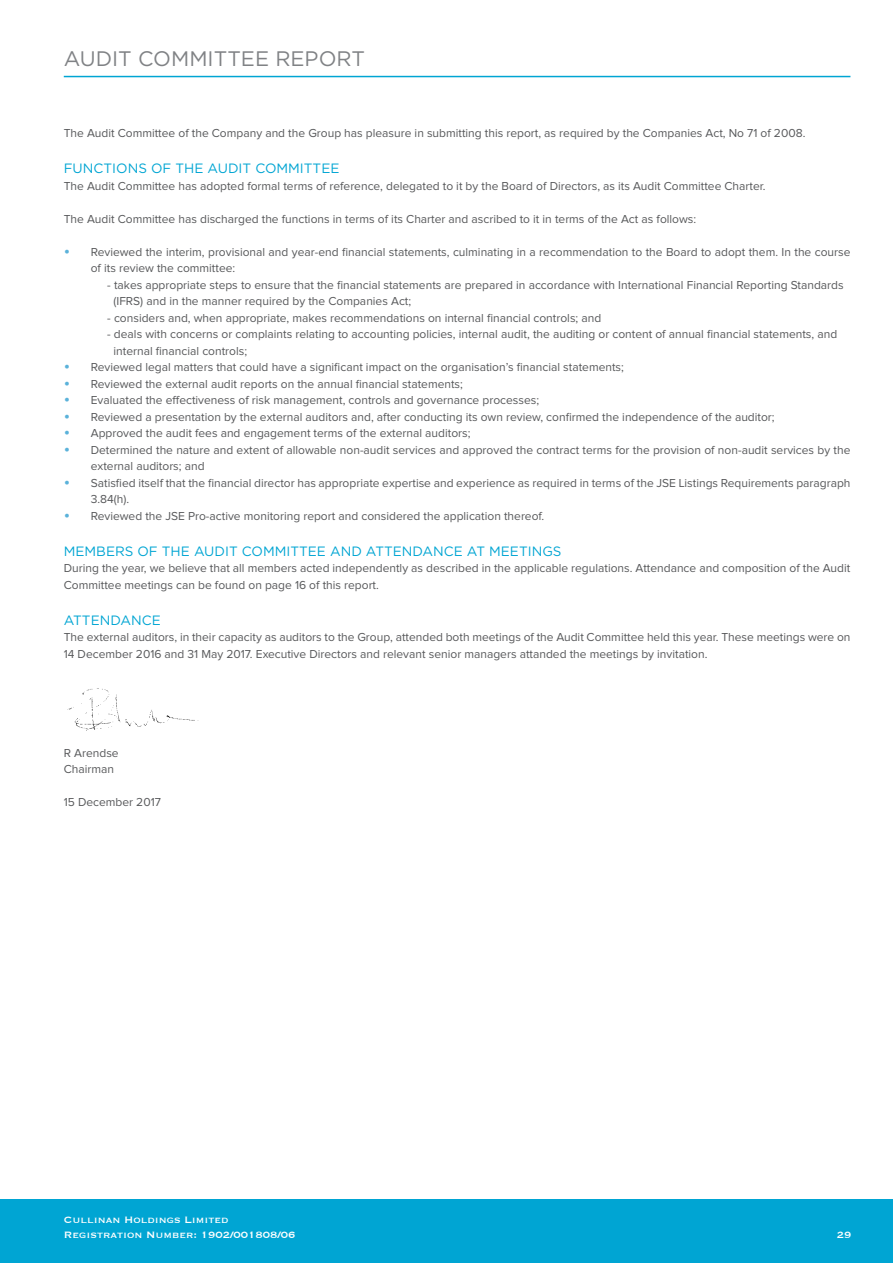
<style>
.page{position:relative;width:893px;height:1263px;background:#fff}
.page>*{position:absolute;margin:0;border:0;box-sizing:border-box;transform-origin:0 0}
.t1{font:21px "Gotham";color:#808285}
.t2{font:13.5px "Gotham";color:#00a5d3}
.t3{font:12px/16.5px "Proxima Nova";color:#58595b}
.t4{font:12px/14.4px "Copperplate";color:#fff}
.s1{font-size:18px;color:#5bb2da}
</style>
<div class="page">
<div style="left:0;top:1199px;width:893px;height:64px;background:#00a5d3"></div>
<hr style="left:64px;top:76px;width:786px;height:1px;background:#00a5d3">
<img style="left:67px;top:688px;width:132px;height:43px">
<h1 class="t1" style="left:64px;top:45px;width:303px">AUDIT COMMITTEE REPORT</h1>
<p class="t3" style="left:64px;top:125px;width:743px">The Audit Committee of the Company and the Group has pleasure in submitting this report, as required by the Companies Act, No 71 of 2008.</p>
<p class="t2" style="left:64px;top:160px;width:277px">FUNCTIONS OF THE AUDIT COMMITTEE</p>
<p class="t3" style="left:64px;top:178px;width:703px">The Audit Committee has adopted formal terms of reference, delegated to it by the Board of Directors, as its Audit Committee Charter.</p>
<p class="t3" style="left:64px;top:211px;width:634px">The Audit Committee has discharged the functions in terms of its Charter and ascribed to it in terms of the Act as follows:</p>
<p class="t3" style="left:91px;top:244px;width:761px;text-indent:-27px"><span class="s1">•</span> Reviewed the interim, provisional and year-end financial statements, culminating in a recommendation to the Board to adopt them. In the course of its review the committee:</p>
<p class="t3" style="left:114px;top:277px;width:732px;text-indent:-6px">- takes appropriate steps to ensure that the financial statements are prepared in accordance with International Financial Reporting Standards (IFRS) and in the manner required by the Companies Act;</p>
<p class="t3" style="left:107px;top:310px;width:495px">- considers and, when appropriate, makes recommendations on internal financial controls; and</p>
<p class="t3" style="left:114px;top:326px;width:725px;text-indent:-6px">- deals with concerns or complaints relating to accounting policies, internal audit, the auditing or content of annual financial statements, and internal financial controls;</p>
<p class="t3" style="left:64px;top:359px;width:562px"><span class="s1">•</span> Reviewed legal matters that could have a significant impact on the organisation’s financial statements;</p>
<p class="t3" style="left:64px;top:376px;width:401px"><span class="s1">•</span> Reviewed the external audit reports on the annual financial statements;</p>
<p class="t3" style="left:64px;top:392px;width:477px"><span class="s1">•</span> Evaluated the effectiveness of risk management, controls and governance processes;</p>
<p class="t3" style="left:64px;top:409px;width:712px"><span class="s1">•</span> Reviewed a presentation by the external auditors and, after conducting its own review, confirmed the independence of the auditor;</p>
<p class="t3" style="left:64px;top:425px;width:408px"><span class="s1">•</span> Approved the audit fees and engagement terms of the external auditors;</p>
<p class="t3" style="left:91px;top:442px;width:761px;text-indent:-27px"><span class="s1">•</span> Determined the nature and extent of allowable non-audit services and approved the contract terms for the provision of non-audit services by the external auditors; and</p>
<p class="t3" style="left:91px;top:475px;width:761px;text-indent:-27px"><span class="s1">•</span> Satisfied itself that the financial director has appropriate expertise and experience as required in terms of the JSE Listings Requirements paragraph<br>3.84(h).</p>
<p class="t3" style="left:64px;top:508px;width:482px"><span class="s1">•</span> Reviewed the JSE Pro-active monitoring report and considered the application thereof.</p>
<p class="t2" style="left:64px;top:542px;width:499px">MEMBERS OF THE AUDIT COMMITTEE AND ATTENDANCE AT MEETINGS</p>
<p class="t3" style="left:64px;top:560px;width:788px">During the year, we believe that all members acted independently as described in the applicable regulations. Attendance and composition of the Audit<br>Committee meetings can be found on page 16 of this report.</p>
<p class="t2" style="left:64px;top:611px;width:98px">ATTENDANCE</p>
<p class="t3" style="left:64px;top:629px;width:788px">The external auditors, in their capacity as auditors to the Group, attended both meetings of the Audit Committee held this year. These meetings were on<br>14 December 2016 and 31 May 2017. Executive Directors and relevant senior managers attanded the meetings by invitation.</p>
<p class="t3" style="left:64px;top:745px;width:56px">R Arendse<br>Chairman</p>
<p class="t3" style="left:64px;top:794px;width:99px">15 December 2017</p>
<p class="t4" style="left:64px;top:1212px;width:233px">Cullinan Holdings Limited<br>Registration Number: 1902/001808/06</p>
<p class="t4" style="left:837px;top:1227px;width:16px">29</p>
</div>
